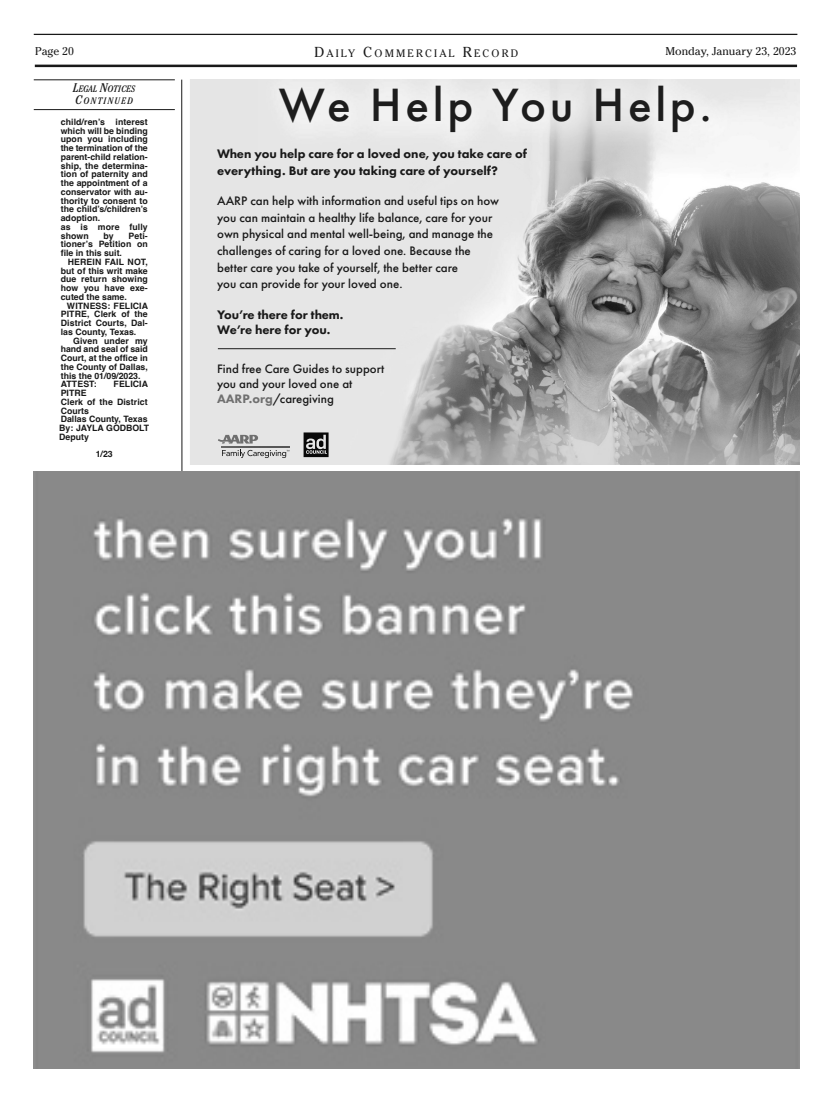
<style>
.page{position:relative;width:833px;height:1103px;background:#fff}
.page>*{position:absolute;margin:0;border:0;box-sizing:border-box;transform-origin:0 0}
.t1{font:500 48.5px "Futura PT";letter-spacing:.075em;color:#1d1d1d}
.t2{font:500 12.88px/16.8px "Futura PT";color:#191919}
.t3{font:800 12.88px/17.1px "Futura PT";color:#191919}
.t4{font:500 12.75px/15.2px "Futura PT";color:#191919}
.t5{font:11.25px "Cheltenham";color:#191919}
.t6{font:10.75px "Cheltenham";letter-spacing:.2em;color:#191919}
.t7{font:italic condensed 9.38px "Cheltenham";color:#191919}
.t8{font:italic condensed 9.38px "Cheltenham";letter-spacing:.135em;color:#191919}
.t9{font:700 8.75px/8.8px "Helvetica";color:#191919;text-align:justify}
.s1{font-size:14.38px}
.s2{font-weight:800;color:#707070}
.s3{font-size:12.5px}
</style>
<div class="page">
<hr style="left:34px;top:79px;width:141px;height:1px;background:#191919">
<hr style="left:34px;top:109px;width:141px;height:1px;background:#191919">
<hr style="left:35px;top:65px;width:762px;height:2px;background:#191919">
<hr style="left:34px;top:34px;width:763px;height:1px;background:#191919">
<svg style="left:181px;top:79px;width:2px;height:990px"></svg>
<img style="left:34px;top:471px;width:765px;height:597px">
<div style="left:190px;top:79px;width:81px;height:385px;background:#e5e5e5"></div>
<img style="left:719px;top:79px;width:80px;height:385px">
<img style="left:271px;top:160px;width:448px;height:304px">
<hr style="left:218px;top:348px;width:178px;height:1px;background:#191919">
<svg style="left:303px;top:432px;width:25px;height:25px"></svg>
<svg style="left:218px;top:435px;width:40px;height:8px"></svg>
<hr style="left:222px;top:446px;width:67px;height:1px;background:#595959">
<svg style="left:222px;top:449px;width:67px;height:9px"></svg>
<p class="t5" style="left:35px;top:47px;width:40px">Page 20</p>
<p class="t6" style="left:314px;top:49px;width:205px"><span class="s1">D</span>AILY <span class="s1">C</span>OMMERCIAL <span class="s1">R</span>ECORD</p>
<p class="t5" style="left:665px;top:47px;width:132px">Monday, January 23, 2023</p>
<p class="t1" style="left:279px;top:85px;width:434px">We Help You Help.</p>
<p class="t3" style="left:217px;top:146px;width:311px">When you help care for a loved one, you take care of everything. But are you taking care of yourself?</p>
<p class="t2" style="left:217px;top:193px;width:283px">AARP can help with information and useful tips on how you can maintain a healthy life balance, care for your own physical and mental well-being, and manage the challenges of caring for a loved one. Because the better care you take of yourself, the better care<br>you can provide for your loved one.</p>
<p class="t3" style="left:217px;top:308px;width:128px;line-height:15.4px">You’re there for them.<br>We’re here for you.</p>
<p class="t4" style="left:217px;top:362px;width:169px">Find free Care Guides to support you and your loved one at<br><span class="s2">AARP.org</span>/caregiving</p>
<p class="t7" style="left:73px;top:85px;width:64px"><span class="s3">L</span>EGAL <span class="s3">N</span>OTICES</p>
<p class="t8" style="left:75px;top:98px;width:59px"><span class="s3">C</span>ONTINUED</p>
<p class="t9" style="left:61px;top:118px;width:89px">child/ren’s interest which will be binding upon you including the termination of the parent-child relation&shy;ship, the determina&shy;tion of paternity and the appointment of a conservator with au&shy;thority to consent to the child’s/children’s adoption.</p>
<p class="t9" style="left:61px;top:223px;width:89px">as is more fully shown</p>
<p class="t9" style="left:61px;top:232px;width:89px;text-indent:68px">Peti&shy;tioner’s Petition on file in this suit.</p>
<p class="t9" style="left:61px;top:258px;width:89px;text-indent:7px">HEREIN FAIL NOT, but of this writ make due return showing how you have exe&shy;cuted the same.</p>
<p class="t9" style="left:61px;top:302px;width:89px;text-indent:6px">WITNESS: FELICIA PITRE, Clerk of the District Courts, Dal&shy;las County, Texas.</p>
<p class="t9" style="left:61px;top:337px;width:89px;text-indent:12px">Given under my hand and seal of said Court, at the office in the County of Dallas, this the 01/09/2023.</p>
<p class="t9" style="left:61px;top:381px;width:37px">ATTEST:</p>
<p class="t9" style="left:114px;top:381px;width:36px">FELICIA</p>
<p class="t9" style="left:61px;top:389px;width:27px">PITRE</p>
<p class="t9" style="left:61px;top:398px;width:88px">Clerk of the District<br>Courts</p>
<p class="t9" style="left:61px;top:416px;width:88px">Dallas County, Texas</p>
<p class="t9" style="left:59px;top:424px;width:92px">By: JAYLA GODBOLT<br>Deputy</p>
<p class="t9" style="left:96px;top:451px;width:19px">1/23</p>
<p class="t9" style="left:103px;top:232px;width:12px">by</p>
</div>
